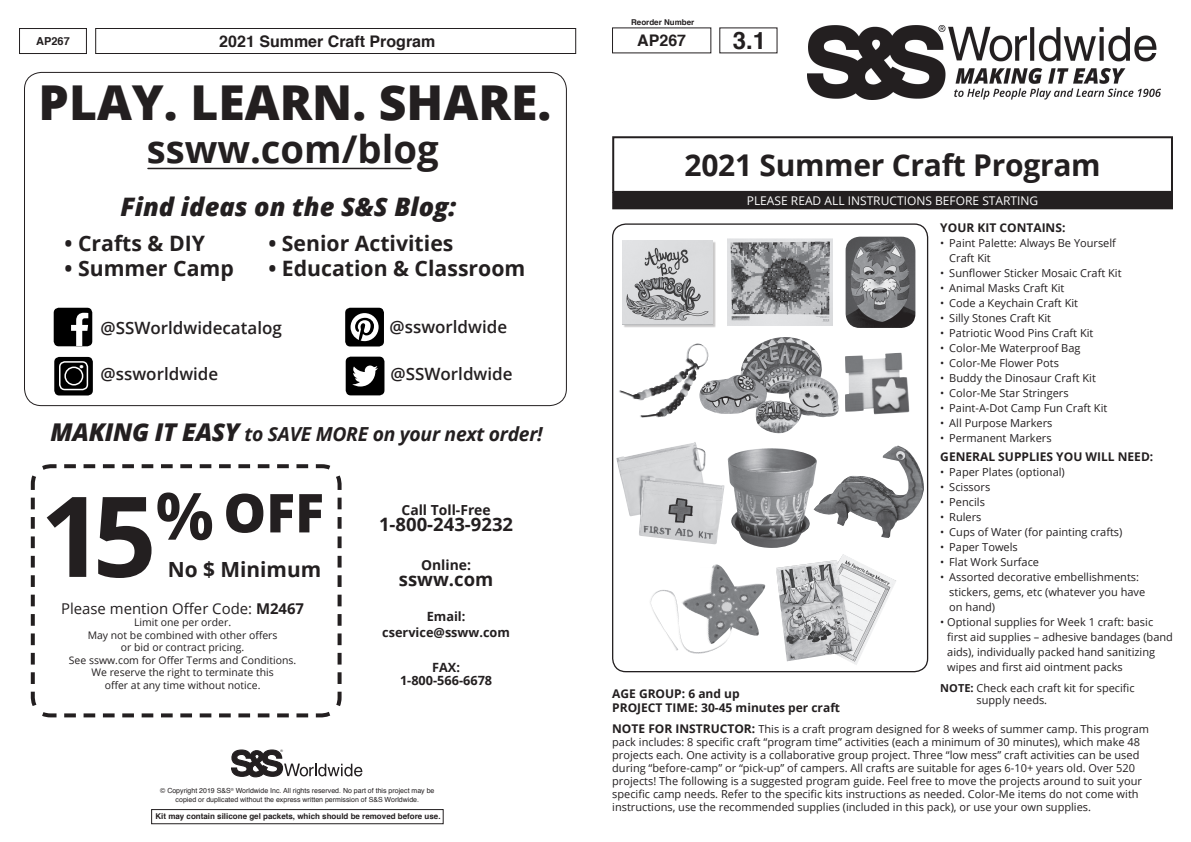
<style>
.page{position:relative;width:1191px;height:842px;background:#fff}
.page>*{position:absolute;margin:0;border:0;box-sizing:border-box;transform-origin:0 0}
.t1{font:700 111.8px "Open Sans";color:#231f20}
.t2{font:800 53.6px "Open Sans";color:#231f20}
.t3{font:800 48.1px "Open Sans";color:#231f20}
.t4{font:700 38.2px "Open Sans";color:#231f20}
.t5{font:700 30px "Open Sans";letter-spacing:-.01em;color:#231f20}
.t6{font:italic 800 25.5px "Open Sans";color:#231f20}
.t7{font:700 24px "Helvetica";color:#231f20}
.t8{font:700 21.2px "Open Sans";color:#231f20}
.t9{font:700 20.9px "Open Sans";color:#231f20}
.t10{font:italic 700 19.3px "Open Sans";letter-spacing:-.015em;color:#231f20}
.t11{font:700 18.5px "Open Sans";color:#231f20}
.t12{font:600 17px "Open Sans";color:#231f20}
.t13{font:800 17px "Open Sans";color:#fff}
.t14{font:700 16px "Helvetica";color:#231f20}
.t15{font:14.9px "Open Sans";color:#231f20}
.t16{font:700 13.9px "Open Sans";color:#231f20}
.t17{font:700 12.7px/16.2px "Open Sans";color:#231f20;text-align:center}
.t18{font:700 12px "Open Sans";color:#231f20}
.t19{font:12px "Open Sans";color:#fff}
.t20{font:11px/15px "Open Sans";color:#231f20}
.t21{font:700 11px "Helvetica";color:#231f20}
.t22{font:10.4px/12.5px "Open Sans";color:#231f20;text-align:center}
.t23{font:700 8px "Helvetica";color:#231f20}
.t24{font:7px/8.4px "Helvetica";color:#231f20;text-align:center}
.t25{font:3.4px "Helvetica";color:#231f20}
.s1{font-weight:800;font-size:24.5px}
.s2{font-weight:700}
.s3{font-weight:700;font-size:12px}
</style>
<div class="page">
<div style="left:19px;top:28px;width:68px;height:26px;border:1px solid #231f20"></div>
<div style="left:612px;top:136px;width:561px;height:57px;border:2px solid #231f20"></div>
<div style="left:613px;top:193px;width:559px;height:15px;background:#231f20"></div>
<div style="left:612px;top:192px;width:561px;height:17px;border:2px solid #231f20"></div>
<div style="left:95px;top:28px;width:481px;height:26px;border:1px solid #231f20"></div>
<svg style="left:231px;top:749px;width:131px;height:29px"></svg>
<div style="left:151px;top:809px;width:292px;height:15px;border:1px solid #231f20"></div>
<div style="left:612px;top:223px;width:316px;height:449px;border:1px solid #231f20;border-radius:13px"></div>
<div style="left:345px;top:308px;width:39px;height:38px;background:#000;border-radius:5px"></div>
<svg style="left:350px;top:313px;width:28px;height:28px"></svg>
<div style="left:54px;top:308px;width:38px;height:38px;background:#000;border-radius:5px"></div>
<svg style="left:71px;top:313px;width:17px;height:33px"></svg>
<div style="left:346px;top:357px;width:38px;height:38px;background:#000;border-radius:5px"></div>
<svg style="left:352px;top:365px;width:26px;height:21px"></svg>
<div style="left:54px;top:357px;width:39px;height:38px;background:#000;border-radius:5px"></div>
<div style="left:59px;top:361px;width:29px;height:29px;border:2px solid #fff;border-radius:5px"></div>
<div style="left:64px;top:367px;width:19px;height:18px;border:2px solid #fff;border-radius:50%"></div>
<hr style="left:148px;top:168px;width:263px;height:1px;background:#231f20">
<svg style="left:30px;top:464px;width:312px;height:254px"></svg>
<img style="left:807px;top:26px;width:353px;height:74px">
<img style="left:728px;top:448px;width:85px;height:100px">
<div style="left:623px;top:241px;width:93px;height:86px;background:#231f20;opacity:.25"></div>
<img style="left:622px;top:240px;width:90px;height:84px">
<img style="left:845px;top:237px;width:70px;height:91px">
<img style="left:698px;top:337px;width:141px;height:97px">
<img style="left:845px;top:353px;width:64px;height:61px">
<img style="left:619px;top:348px;width:73px;height:70px">
<img style="left:616px;top:442px;width:108px;height:102px">
<img style="left:727px;top:239px;width:106px;height:87px">
<img style="left:650px;top:564px;width:116px;height:90px">
<img style="left:776px;top:554px;width:120px;height:111px">
<img style="left:813px;top:445px;width:111px;height:93px">
<p class="t21" style="left:36px;top:33px;width:35px">AP267</p>
<p class="t14" style="left:219px;top:29px;width:218px">2021 Summer Craft Program</p>
<p class="t3" style="left:39px;top:66px;width:514px">PLAY. LEARN. SHARE.</p>
<p class="t4" style="left:147px;top:122px;width:293px">ssww.com/blog</p>
<p class="t6" style="left:120px;top:187px;width:337px">Find ideas on the S&amp;S Blog:</p>
<p class="t8" style="left:65px;top:228px;width:142px">• Crafts &amp; DIY</p>
<p class="t8" style="left:65px;top:253px;width:171px">• Summer Camp</p>
<p class="t8" style="left:268px;top:228px;width:187px">• Senior Activities</p>
<p class="t8" style="left:268px;top:253px;width:258px">• Education &amp; Classroom</p>
<p class="t13" style="left:79px;top:349px;width:6px">.</p>
<p class="t12" style="left:101px;top:316px;width:183px">@SSWorldwidecatalog</p>
<p class="t12" style="left:101px;top:362px;width:119px">@ssworldwide</p>
<p class="t12" style="left:389px;top:316px;width:119px">@ssworldwide</p>
<p class="t12" style="left:390px;top:362px;width:123px">@SSWorldwide</p>
<p class="t10" style="left:51px;top:420px;width:493px"><span class="s1">MAKING IT EASY</span> to SAVE MORE on your next order!</p>
<p class="t1" style="left:40px;top:457px;width:175px">15<sup>%</sup></p>
<p class="t2" style="left:223px;top:472px;width:102px">OFF</p>
<p class="t9" style="left:168px;top:555px;width:155px">No $ Minimum</p>
<p class="t15" style="left:61px;top:598px;width:244px">Please mention Offer Code: <span class="s2">M2467</span></p>
<p class="t22" style="left:134px;top:616px;width:99px">Limit one per order.</p>
<p class="t22" style="left:88px;top:628px;width:191px">May not be combined with other offers or bid or contract pricing.</p>
<p class="t22" style="left:69px;top:654px;width:229px">See ssww.com for Offer Terms and Conditions.</p>
<p class="t22" style="left:91px;top:666px;width:184px">We reserve the right to terminate this offer at any time without notice.</p>
<p class="t25" style="left:280px;top:748px;width:4px">®</p>
<p class="t16" style="left:401px;top:500px;width:91px">Call Toll-Free</p>
<p class="t11" style="left:379px;top:511px;width:136px">1-800-243-9232</p>
<p class="t16" style="left:421px;top:555px;width:51px">Online:</p>
<p class="t11" style="left:399px;top:566px;width:96px">ssww.com</p>
<p class="t17" style="left:382px;top:608px;width:129px">Email: cservice@ssww.com</p>
<p class="t17" style="left:400px;top:661px;width:94px;line-height:12.7px">FAX:<br>1-800-566-6678</p>
<p class="t24" style="left:160px;top:787px;width:276px">© Copyright 2019 S&amp;S<sup>®</sup> Worldwide Inc. All rights reserved. No part of this project may be copied or duplicated without the express written permission of S&amp;S Worldwide.</p>
<p class="t23" style="left:155px;top:810px;width:286px">Kit may contain silicone gel packets, which should be removed before use.</p>
<p class="t23" style="left:631px;top:15px;width:65px">Reorder Number</p>
<p class="t14" style="left:637px;top:27px;width:50px">AP267</p>
<p class="t7" style="left:732px;top:21px;width:35px">3.1</p>
<p class="t5" style="left:684px;top:144px;width:417px">2021 Summer Craft Program</p>
<p class="t19" style="left:747px;top:193px;width:293px">PLEASE READ ALL INSTRUCTIONS BEFORE STARTING</p>
<p class="t18" style="left:612px;top:685px;width:129px">AGE GROUP: 6 and up</p>
<p class="t18" style="left:612px;top:699px;width:229px">PROJECT TIME: 30-45 minutes per craft</p>
<p class="t18" style="left:940px;top:219px;width:127px">YOUR KIT CONTAINS:</p>
<p class="t20" style="left:949px;top:235px;width:168px;text-indent:-9px">• Paint Palette: Always Be Yourself<br>Craft Kit</p>
<p class="t20" style="left:940px;top:265px;width:183px">• Sunflower Sticker Mosaic Craft Kit</p>
<p class="t20" style="left:940px;top:280px;width:126px">• Animal Masks Craft Kit</p>
<p class="t20" style="left:940px;top:295px;width:139px">• Code a Keychain Craft Kit</p>
<p class="t20" style="left:940px;top:310px;width:112px">• Silly Stones Craft Kit</p>
<p class="t20" style="left:940px;top:325px;width:155px">• Patriotic Wood Pins Craft Kit</p>
<p class="t20" style="left:940px;top:340px;width:142px">• Color-Me Waterproof Bag</p>
<p class="t20" style="left:940px;top:355px;width:120px">• Color-Me Flower Pots</p>
<p class="t20" style="left:940px;top:370px;width:157px">• Buddy the Dinosaur Craft Kit</p>
<p class="t20" style="left:940px;top:385px;width:130px">• Color-Me Star Stringers</p>
<p class="t20" style="left:940px;top:400px;width:168px">• Paint-A-Dot Camp Fun Craft Kit</p>
<p class="t20" style="left:940px;top:415px;width:114px">• All Purpose Markers</p>
<p class="t20" style="left:940px;top:430px;width:113px">• Permanent Markers</p>
<p class="t18" style="left:940px;top:448px;width:214px">GENERAL SUPPLIES YOU WILL NEED:</p>
<p class="t20" style="left:940px;top:464px;width:126px">• Paper Plates (optional)</p>
<p class="t20" style="left:940px;top:479px;width:51px">• Scissors</p>
<p class="t20" style="left:940px;top:494px;width:46px">• Pencils</p>
<p class="t20" style="left:940px;top:509px;width:43px">• Rulers</p>
<p class="t20" style="left:940px;top:524px;width:184px">• Cups of Water (for painting crafts)</p>
<p class="t20" style="left:940px;top:539px;width:79px">• Paper Towels</p>
<p class="t20" style="left:940px;top:554px;width:100px">• Flat Work Surface</p>
<p class="t20" style="left:949px;top:569px;width:197px;text-indent:-9px">• Assorted decorative embellishments: stickers, gems, etc (whatever you have on hand)</p>
<p class="t20" style="left:947px;top:614px;width:227px;text-indent:-7px">• Optional supplies for Week 1 craft: basic first aid supplies – adhesive bandages (band aids), individually packed hand sanitizing wipes and first aid ointment packs</p>
<p class="t20" style="left:976px;top:681px;width:160px;line-height:12px;text-indent:-36px"><span class="s2">NOTE:</span> Check each craft kit for specific supply needs.</p>
<p class="t20" style="left:612px;top:722px;width:538px;line-height:13px"><span class="s3">NOTE FOR INSTRUCTOR:</span> This is a craft program designed for 8 weeks of summer camp. This program pack includes: 8 specific craft “program time” activities (each a minimum of 30 minutes), which make 48 projects each. One activity is a collaborative group project. Three “low mess” craft activities can be used during “before-camp” or “pick-up” of campers. All crafts are suitable for ages 6-10+ years old. Over 520 projects! The following is a suggested program guide. Feel free to move the projects around to suit your specific camp needs. Refer to the specific kits instructions as needed. Color-Me items do not come with instructions, use the recommended supplies (included in this pack), or use your own supplies.</p>
</div>
